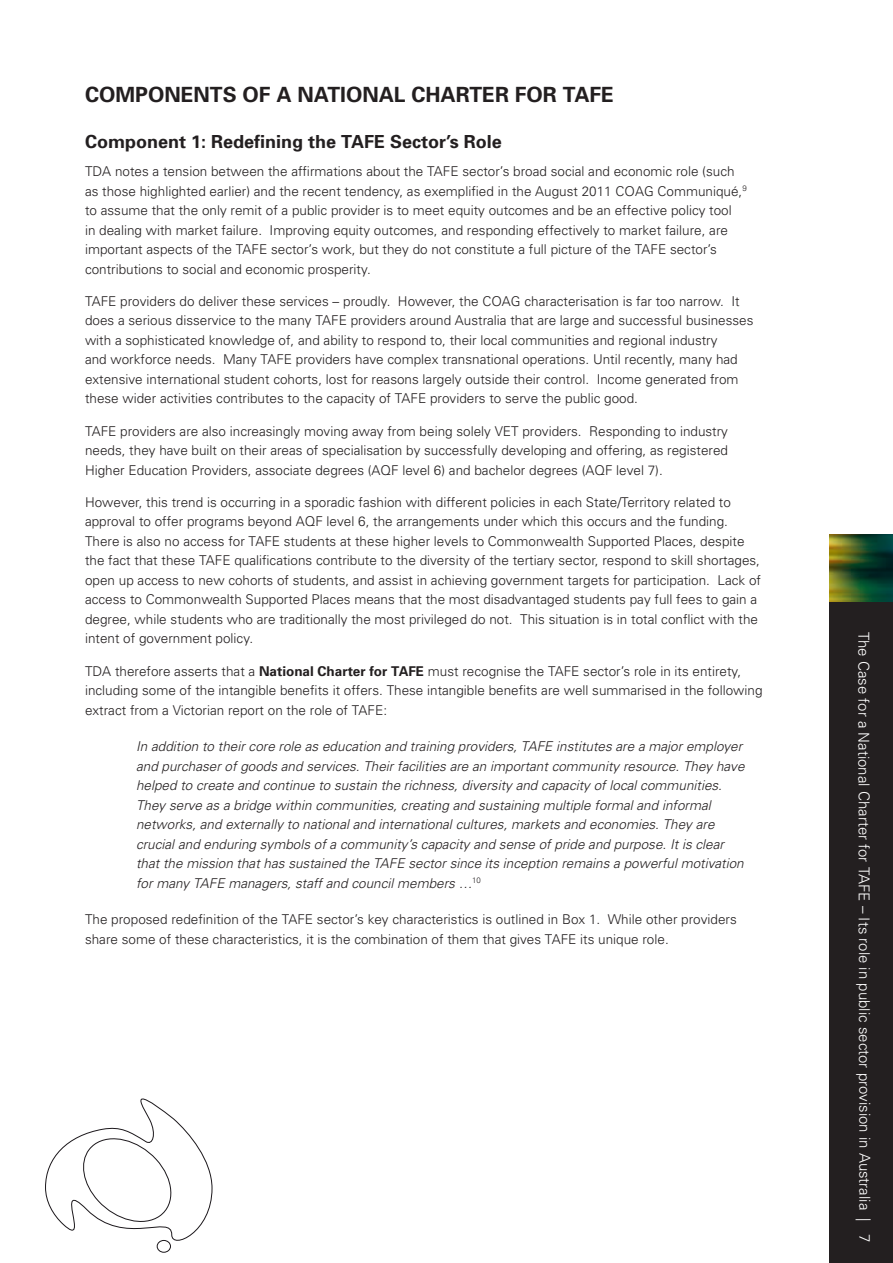
<style>
.page{position:relative;width:893px;height:1263px;background:#fff}
.page>*{position:absolute;margin:0;border:0;box-sizing:border-box;transform-origin:0 0}
.t1{font:700 21px "Univers";color:#231f20}
.t2{font:700 18px "Univers";color:#231f20}
.t3{font:300 15px "Univers";letter-spacing:-.005em;color:#fff}
.t4{font:300 13.5px/19.5px "Univers";color:#231f20}
.t5{font:italic 300 13.5px/19.5px "Univers";color:#231f20}
.s1{font-weight:700}
</style>
<div class="page">
<img style="left:829px;top:534px;width:64px;height:68px">
<svg style="left:45px;top:1098px;width:168px;height:154px"></svg>
<div style="left:829px;top:602px;width:64px;height:661px;background:#231f20"></div>
<h1 class="t1" style="left:85px;top:82px;width:531px">COMPONENTS OF A NATIONAL CHARTER FOR TAFE</h1>
<h2 class="t2" style="left:85px;top:131px;width:418px">Component 1: Redefining the TAFE Sector’s Role</h2>
<p class="t4" style="left:85px;top:162px;width:663px">TDA notes a tension between the affirmations about the TAFE sector’s broad social and economic role (such as those highlighted earlier) and the recent tendency, as exemplified in the August 2011 COAG Communiqué,<sup>9 </sup>to assume that the only remit of a public provider is to meet equity outcomes and be an effective policy tool<br>in dealing with market failure. Improving equity outcomes, and responding effectively to market failure, are important aspects of the TAFE sector’s work, but they do not constitute a full picture of the TAFE sector’s contributions to social and economic prosperity.</p>
<p class="t4" style="left:85px;top:291px;width:670px">TAFE providers do deliver these services – proudly. However, the COAG characterisation is far too narrow. It does a serious disservice to the many TAFE providers around Australia that are large and successful businesses with a sophisticated knowledge of, and ability to respond to, their local communities and regional industry<br>and workforce needs. Many TAFE providers have complex transnational operations. Until recently, many had extensive international student cohorts, lost for reasons largely outside their control. Income generated from these wider activities contributes to the capacity of TAFE providers to serve the public good.</p>
<p class="t4" style="left:85px;top:421px;width:644px;text-align:justify">TAFE providers are also increasingly moving away from being solely VET providers. Responding to industry needs, they have built on their areas of specialisation by successfully developing and offering, as registered Higher Education Providers, associate degrees (AQF level 6) and bachelor degrees (AQF level 7).</p>
<p class="t4" style="left:85px;top:492px;width:677px">However, this trend is occurring in a sporadic fashion with different policies in each State/Territory related to approval to offer programs beyond AQF level 6, the arrangements under which this occurs and the funding.<br>There is also no access for TAFE students at these higher levels to Commonwealth Supported Places, despite the fact that these TAFE qualifications contribute to the diversity of the tertiary sector, respond to skill shortages, open up access to new cohorts of students, and assist in achieving government targets for participation. Lack of access to Commonwealth Supported Places means that the most disadvantaged students pay full fees to gain a degree, while students who are traditionally the most privileged do not. This situation is in total conflict with the intent of government policy.</p>
<p class="t4" style="left:85px;top:661px;width:679px">TDA therefore asserts that a <span class="s1">National Charter for TAFE</span> must recognise the TAFE sector’s role in its entirety, including some of the intangible benefits it offers. These intangible benefits are well summarised in the following extract from a Victorian report on the role of TAFE:</p>
<p class="t5" style="left:136px;top:737px;width:610px">In addition to their core role as education and training providers, TAFE institutes are a major employer and purchaser of goods and services. Their facilities are an important community resource. They have helped to create and continue to sustain the richness, diversity and capacity of local communities.<br>They serve as a bridge within communities, creating and sustaining multiple formal and informal networks, and externally to national and international cultures, markets and economies. They are crucial and enduring symbols of a community’s capacity and sense of pride and purpose. It is clear that the mission that has sustained the TAFE sector since its inception remains a powerful motivation for many TAFE managers, staff and council members …<sup>10</sup></p>
<p class="t4" style="left:85px;top:910px;width:653px">The proposed redefinition of the TAFE sector’s key characteristics is outlined in Box 1. While other providers share some of these characteristics, it is the combination of them that gives TAFE its unique role.</p>
<p class="t3" style="left:873px;top:631px;width:613px;rotate:90deg">The Case for a National Charter for TAFE – Its role in public sector provision in Australia | 7</p>
</div>
